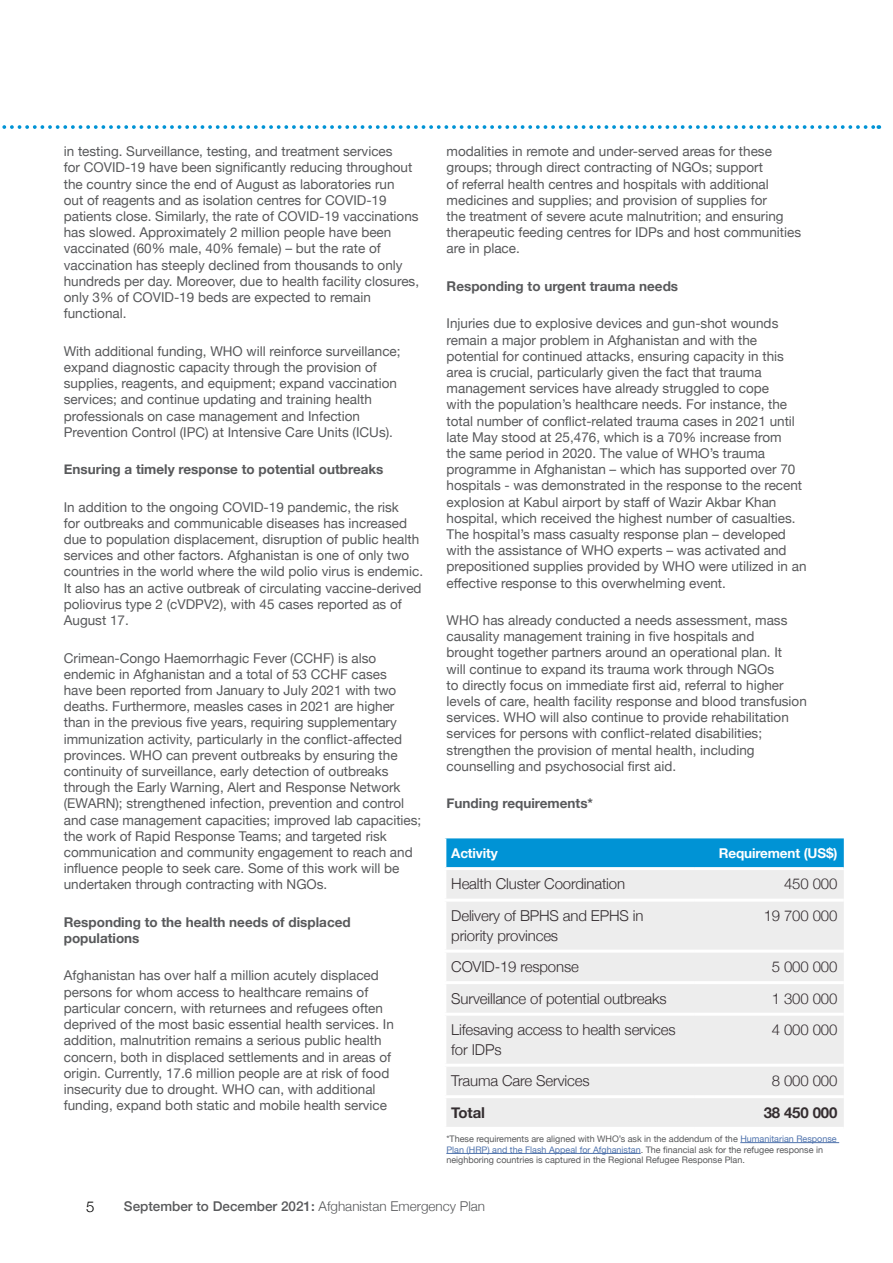
<style>
.page{position:relative;width:893px;height:1263px;background:#fff}
.page>*{position:absolute;margin:0;border:0;box-sizing:border-box;transform-origin:0 0}
.t1{font:300 15px/19.5px "Helvetica Neue";letter-spacing:-.01em;color:#342d30}
.t2{font:700 15px "Helvetica Neue";letter-spacing:-.01em;color:#342d30}
.t3{font:300 15px "Helvetica Neue";color:#000}
.t4{font:13.5px/16.2px "Helvetica Neue";color:#58595b}
.t5{font:700 13.5px/16.2px "Helvetica Neue";color:#58595b}
.t6{font:500 13.5px "Helvetica Neue";color:#58595b}
.t7{font:700 13.5px "Helvetica Neue";letter-spacing:-.01em;color:#fff}
.t8{font:9px/10.8px "Helvetica Neue";color:#58595b}
.s1{color:#4f73ad}
.s2{font-weight:300}
</style>
<div class="page">
<svg style="left:2px;top:125px;width:877px;height:4px"></svg>
<div style="left:446px;top:838px;width:398px;height:29px;background:#0093d5"></div>
<div style="left:446px;top:870px;width:398px;height:257px;background:#ededed"></div>
<hr style="left:443px;top:899px;width:252px;height:3px;background:#fff">
<hr style="left:695px;top:899px;width:149px;height:3px;background:#fff">
<hr style="left:443px;top:950px;width:252px;height:3px;background:#fff">
<hr style="left:695px;top:950px;width:149px;height:3px;background:#fff">
<hr style="left:443px;top:981px;width:252px;height:3px;background:#fff">
<hr style="left:695px;top:981px;width:149px;height:3px;background:#fff">
<hr style="left:443px;top:1013px;width:252px;height:3px;background:#fff">
<hr style="left:695px;top:1013px;width:149px;height:3px;background:#fff">
<hr style="left:443px;top:1064px;width:252px;height:3px;background:#fff">
<hr style="left:695px;top:1064px;width:149px;height:3px;background:#fff">
<hr style="left:443px;top:1095px;width:252px;height:3px;background:#fff">
<hr style="left:695px;top:1095px;width:149px;height:3px;background:#fff">
<hr style="left:892px;top:0;width:1px;height:1263px;background:#0093d5">
<hr style="left:740px;top:1142px;width:99px;height:1px;background:#4f73ad">
<hr style="left:446px;top:1153px;width:195px;height:1px;background:#4f73ad">
<p class="t4" style="left:64px;top:144px;width:357px">in testing. Surveillance, testing, and treatment services<br>for COVID-19 have been significantly reducing throughout the country since the end of August as laboratories run<br>out of reagents and as isolation centres for COVID-19 patients close. Similarly, the rate of COVID-19 vaccinations has slowed. Approximately 2 million people have been vaccinated (60% male, 40% female) – but the rate of vaccination has steeply declined from thousands to only hundreds per day. Moreover, due to health facility closures, only 3% of COVID-19 beds are expected to remain functional.</p>
<p class="t4" style="left:64px;top:344px;width:338px">With additional funding, WHO will reinforce surveillance; expand diagnostic capacity through the provision of supplies, reagents, and equipment; expand vaccination services; and continue updating and training health professionals on case management and Infection Prevention Control (IPC) at Intensive Care Units (ICUs).</p>
<p class="t5" style="left:64px;top:462px;width:321px">Ensuring a timely response to potential outbreaks</p>
<p class="t4" style="left:64px;top:499px;width:361px">In addition to the ongoing COVID-19 pandemic, the risk<br>for outbreaks and communicable diseases has increased due to population displacement, disruption of public health services and other factors. Afghanistan is one of only two countries in the world where the wild polio virus is endemic.<br>It also has an active outbreak of circulating vaccine-derived poliovirus type 2 (cVDPV2), with 45 cases reported as of August 17.</p>
<p class="t4" style="left:64px;top:650px;width:359px">Crimean-Congo Haemorrhagic Fever (CCHF) is also endemic in Afghanistan and a total of 53 CCHF cases<br>have been reported from January to July 2021 with two deaths. Furthermore, measles cases in 2021 are higher than in the previous five years, requiring supplementary immunization activity, particularly in the conflict-affected provinces. WHO can prevent outbreaks by ensuring the continuity of surveillance, early detection of outbreaks through the Early Warning, Alert and Response Network (EWARN); strengthened infection, prevention and control and case management capacities; improved lab capacities; the work of Rapid Response Teams; and targeted risk communication and community engagement to reach and influence people to seek care. Some of this work will be undertaken through contracting with NGOs.</p>
<p class="t5" style="left:64px;top:914px;width:288px">Responding to the health needs of displaced populations</p>
<p class="t4" style="left:64px;top:968px;width:332px">Afghanistan has over half a million acutely displaced persons for whom access to healthcare remains of particular concern, with returnees and refugees often deprived of the most basic essential health services. In addition, malnutrition remains a serious public health concern, both in displaced settlements and in areas of origin. Currently, 17.6 million people are at risk of food insecurity due to drought. WHO can, with additional funding, expand both static and mobile health service</p>
<p class="t4" style="left:447px;top:144px;width:356px">modalities in remote and under-served areas for these groups; through direct contracting of NGOs; support<br>of referral health centres and hospitals with additional medicines and supplies; and provision of supplies for<br>the treatment of severe acute malnutrition; and ensuring therapeutic feeding centres for IDPs and host communities are in place.</p>
<p class="t5" style="left:447px;top:278px;width:233px">Responding to urgent trauma needs</p>
<p class="t4" style="left:447px;top:316px;width:362px">Injuries due to explosive devices and gun-shot wounds remain a major problem in Afghanistan and with the potential for continued attacks, ensuring capacity in this area is crucial, particularly given the fact that trauma management services have already struggled to cope<br>with the population’s healthcare needs. For instance, the total number of conflict-related trauma cases in 2021 until late May stood at 25,476, which is a 70% increase from<br>the same period in 2020. The value of WHO’s trauma programme in Afghanistan – which has supported over 70 hospitals - was demonstrated in the response to the recent explosion at Kabul airport by staff of Wazir Akbar Khan hospital, which received the highest number of casualties.<br>The hospital’s mass casualty response plan – developed with the assistance of WHO experts – was activated and prepositioned supplies provided by WHO were utilized in an effective response to this overwhelming event.</p>
<p class="t4" style="left:447px;top:613px;width:362px">WHO has already conducted a needs assessment, mass causality management training in five hospitals and<br>brought together partners around an operational plan. It<br>will continue to expand its trauma work through NGOs<br>to directly focus on immediate first aid, referral to higher levels of care, health facility response and blood transfusion services. WHO will also continue to provide rehabilitation services for persons with conflict-related disabilities; strengthen the provision of mental health, including counselling and psychosocial first aid.</p>
<p class="t5" style="left:447px;top:796px;width:148px">Funding requirements*</p>
<p class="t7" style="left:451px;top:842px;width:48px">Activity</p>
<p class="t7" style="left:719px;top:842px;width:120px">Requirement (US$)</p>
<p class="t1" style="left:451px;top:873px;width:175px">Health Cluster Coordination</p>
<p class="t1" style="left:784px;top:873px;width:55px">450 000</p>
<p class="t1" style="left:451px;top:905px;width:194px">Delivery of BPHS and EPHS in priority provinces</p>
<p class="t1" style="left:764px;top:905px;width:75px">19 700 000</p>
<p class="t1" style="left:451px;top:956px;width:129px">COVID-19 response</p>
<p class="t1" style="left:772px;top:956px;width:67px">5 000 000</p>
<p class="t1" style="left:451px;top:987px;width:217px">Surveillance of potential outbreaks</p>
<p class="t1" style="left:772px;top:987px;width:67px">1 300 000</p>
<p class="t1" style="left:451px;top:1019px;width:226px">Lifesaving access to health services for IDPs</p>
<p class="t1" style="left:772px;top:1019px;width:67px">4 000 000</p>
<p class="t1" style="left:451px;top:1070px;width:140px">Trauma Care Services</p>
<p class="t1" style="left:772px;top:1070px;width:67px">8 000 000</p>
<p class="t2" style="left:451px;top:1100px;width:35px">Total</p>
<p class="t2" style="left:764px;top:1100px;width:75px">38 450 000</p>
<p class="t8" style="left:446px;top:1134px;width:392px">*These requirements are aligned with WHO’s ask in the addendum of the <span class="s1">Humanitarian Response<br>Plan (HRP) and the Flash Appeal for Afghanistan</span>. The financial ask for the refugee response in neighboring countries is captured in the Regional Refugee Response Plan.</p>
<p class="t3" style="left:86px;top:1195px;width:10px">5</p>
<p class="t6" style="left:124px;top:1195px;width:363px">September to December 2021: <span class="s2">Afghanistan Emergency Plan</span></p>
</div>
